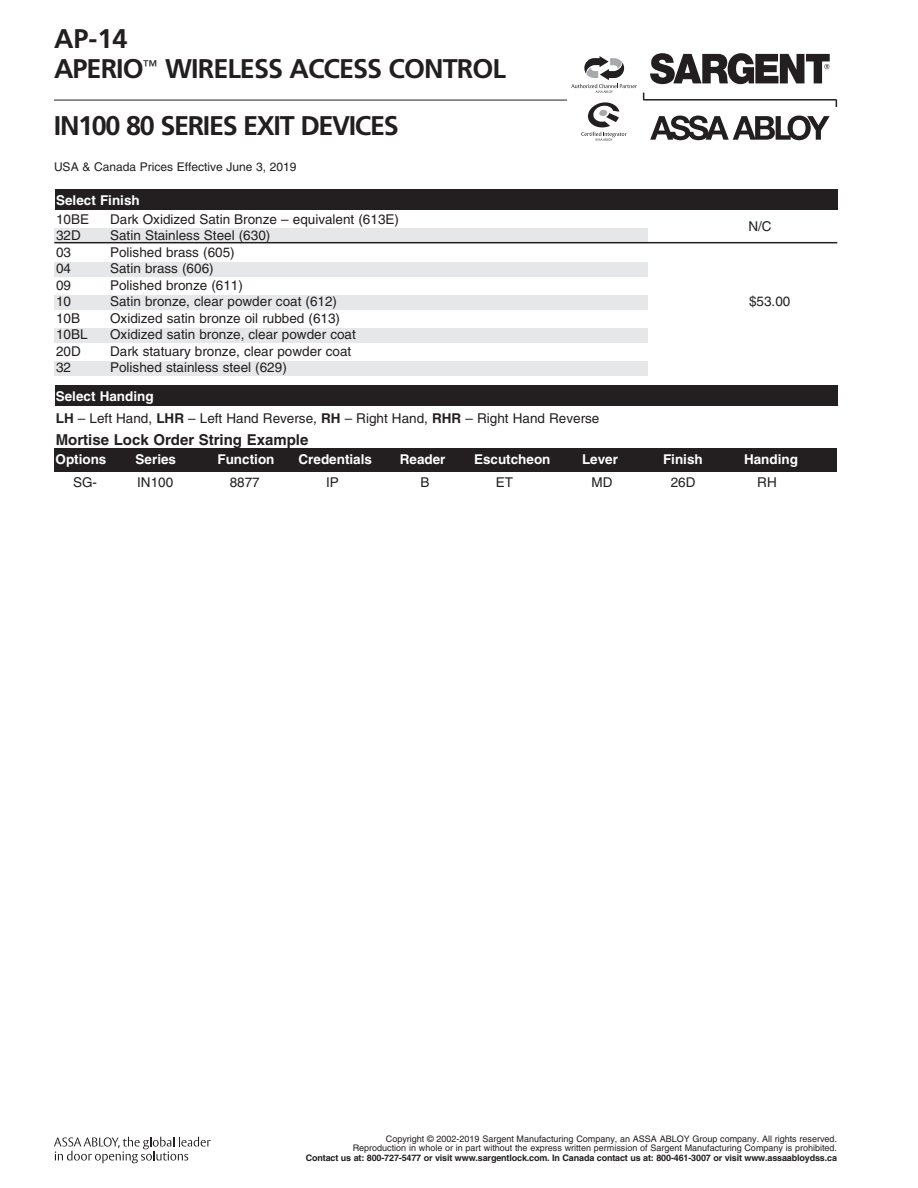
<style>
.page{position:relative;width:918px;height:1188px;background:#fff}
.page>*{position:absolute;margin:0;border:0;box-sizing:border-box;transform-origin:0 0}
.t1{font:700 27px/30px "Frutiger";letter-spacing:-.035em;color:#231f20}
.t2{font:700 15px "Helvetica";color:#231f20}
.t3{font:13.5px/22px "Helvetica";color:#231f20}
.t4{font:700 13.5px "Helvetica";color:#fff}
.t5{font:12px "Helvetica";color:#231f20}
.t6{font:9px/9.8px "Helvetica";color:#231f20;text-align:right}
.t7{font:700 9px "Helvetica";letter-spacing:-.015em;color:#231f20}
.s1{font-weight:700;color:#fff}
.s2{font-weight:700}
</style>
<div class="page">
<svg style="left:54px;top:1137px;width:157px;height:26px"></svg>
<hr style="left:54px;top:100px;width:513px;height:1px;background:#231f20">
<svg style="left:643px;top:93px;width:194px;height:14px"></svg>
<svg style="left:650px;top:116px;width:180px;height:24px"></svg>
<svg style="left:650px;top:53px;width:180px;height:31px"></svg>
<svg style="left:571px;top:56px;width:66px;height:37px"></svg>
<svg style="left:581px;top:102px;width:46px;height:39px"></svg>
<div style="left:54px;top:228px;width:594px;height:15px;background:#e6e7e9"></div>
<div style="left:54px;top:262px;width:594px;height:14px;background:#e6e7e9"></div>
<div style="left:54px;top:295px;width:594px;height:14px;background:#e6e7e9"></div>
<div style="left:54px;top:328px;width:594px;height:15px;background:#e6e7e9"></div>
<div style="left:54px;top:361px;width:594px;height:15px;background:#e6e7e9"></div>
<div style="left:55px;top:385px;width:783px;height:21px;background:#231f20"></div>
<div style="left:54px;top:448px;width:783px;height:23px;background:#231f20"></div>
<div style="left:55px;top:189px;width:783px;height:21px;background:#231f20"></div>
<hr style="left:54px;top:242px;width:783px;height:1px;background:#231f20">
<h1 class="t1" style="left:54px;top:23px;width:453px">AP-14<br>APERIO<sup>™</sup> WIRELESS ACCESS CONTROL</h1>
<h1 class="t1" style="left:54px;top:110px;width:346px">IN100 80 SERIES EXIT DEVICES</h1>
<p class="t5" style="left:54px;top:160px;width:244px">USA &amp; Canada Prices Effective June 3, 2019</p>
<p class="t4" style="left:56px;top:192px;width:85px">Select Finish</p>
<p class="t3" style="left:56px;top:208px;width:35px">10BE</p>
<p class="t3" style="left:110px;top:208px;width:290px">Dark Oxidized Satin Bronze – equivalent (613E)</p>
<p class="t3" style="left:748px;top:215px;width:25px">N/C</p>
<p class="t3" style="left:56px;top:224px;width:26px">32D</p>
<p class="t3" style="left:110px;top:224px;width:162px">Satin Stainless Steel (630)</p>
<p class="t3" style="left:56px;top:241px;width:17px">03</p>
<p class="t3" style="left:110px;top:241px;width:126px">Polished brass (605)</p>
<p class="t3" style="left:56px;top:257px;width:17px">04</p>
<p class="t3" style="left:110px;top:257px;width:105px">Satin brass (606)</p>
<p class="t3" style="left:56px;top:274px;width:17px">09</p>
<p class="t3" style="left:110px;top:274px;width:134px">Polished bronze (611)</p>
<p class="t3" style="left:56px;top:290px;width:17px">10</p>
<p class="t3" style="left:110px;top:290px;width:228px">Satin bronze, clear powder coat (612)</p>
<p class="t3" style="left:749px;top:290px;width:43px">$53.00</p>
<p class="t3" style="left:56px;top:307px;width:26px">10B</p>
<p class="t3" style="left:110px;top:307px;width:231px">Oxidized satin bronze oil rubbed (613)</p>
<p class="t3" style="left:56px;top:323px;width:33px">10BL</p>
<p class="t3" style="left:110px;top:323px;width:247px">Oxidized satin bronze, clear powder coat</p>
<p class="t3" style="left:56px;top:340px;width:26px">20D</p>
<p class="t3" style="left:110px;top:340px;width:243px">Dark statuary bronze, clear powder coat</p>
<p class="t3" style="left:56px;top:356px;width:17px">32</p>
<p class="t3" style="left:110px;top:356px;width:178px">Polished stainless steel (629)</p>
<p class="t3" style="left:56px;top:385px;width:545px"><span class="s1">Select Handing<br></span><span class="s2">LH</span> – Left Hand, <span class="s2">LHR</span> – Left Hand Reverse, <span class="s2">RH</span> – Right Hand, <span class="s2">RHR</span> – Right Hand Reverse</p>
<p class="t4" style="left:56px;top:451px;width:53px">Options</p>
<p class="t4" style="left:136px;top:451px;width:42px">Series</p>
<p class="t4" style="left:218px;top:451px;width:58px">Function</p>
<p class="t4" style="left:298px;top:451px;width:75px">Credentials</p>
<p class="t4" style="left:400px;top:451px;width:47px">Reader</p>
<p class="t4" style="left:474px;top:451px;width:78px">Escutcheon</p>
<p class="t4" style="left:582px;top:451px;width:38px">Lever</p>
<p class="t4" style="left:663px;top:451px;width:41px">Finish</p>
<p class="t4" style="left:744px;top:451px;width:55px">Handing</p>
<p class="t3" style="left:73px;top:472px;width:26px">SG-</p>
<p class="t3" style="left:137px;top:472px;width:38px">IN100</p>
<p class="t3" style="left:230px;top:472px;width:32px">8877</p>
<p class="t3" style="left:326px;top:472px;width:14px">IP</p>
<p class="t3" style="left:420px;top:472px;width:11px">B</p>
<p class="t3" style="left:496px;top:472px;width:19px">ET</p>
<p class="t3" style="left:592px;top:472px;width:22px">MD</p>
<p class="t3" style="left:671px;top:472px;width:26px">26D</p>
<p class="t3" style="left:757px;top:472px;width:21px">RH</p>
<p class="t2" style="left:56px;top:430px;width:254px">Mortise Lock Order String Example</p>
<p class="t6" style="left:353px;top:1134px;width:486px">Copyright © 2002-2019 Sargent Manufacturing Company, an ASSA ABLOY Group company. All rights reserved.<br>Reproduction in whole or in part without the express written permission of Sargent Manufacturing Company is prohibited.</p>
<p class="t7" style="left:306px;top:1152px;width:533px">Contact us at: 800-727-5477 or visit www.sargentlock.com. In Canada contact us at: 800-461-3007 or visit www.assaabloydss.ca</p>
</div>
